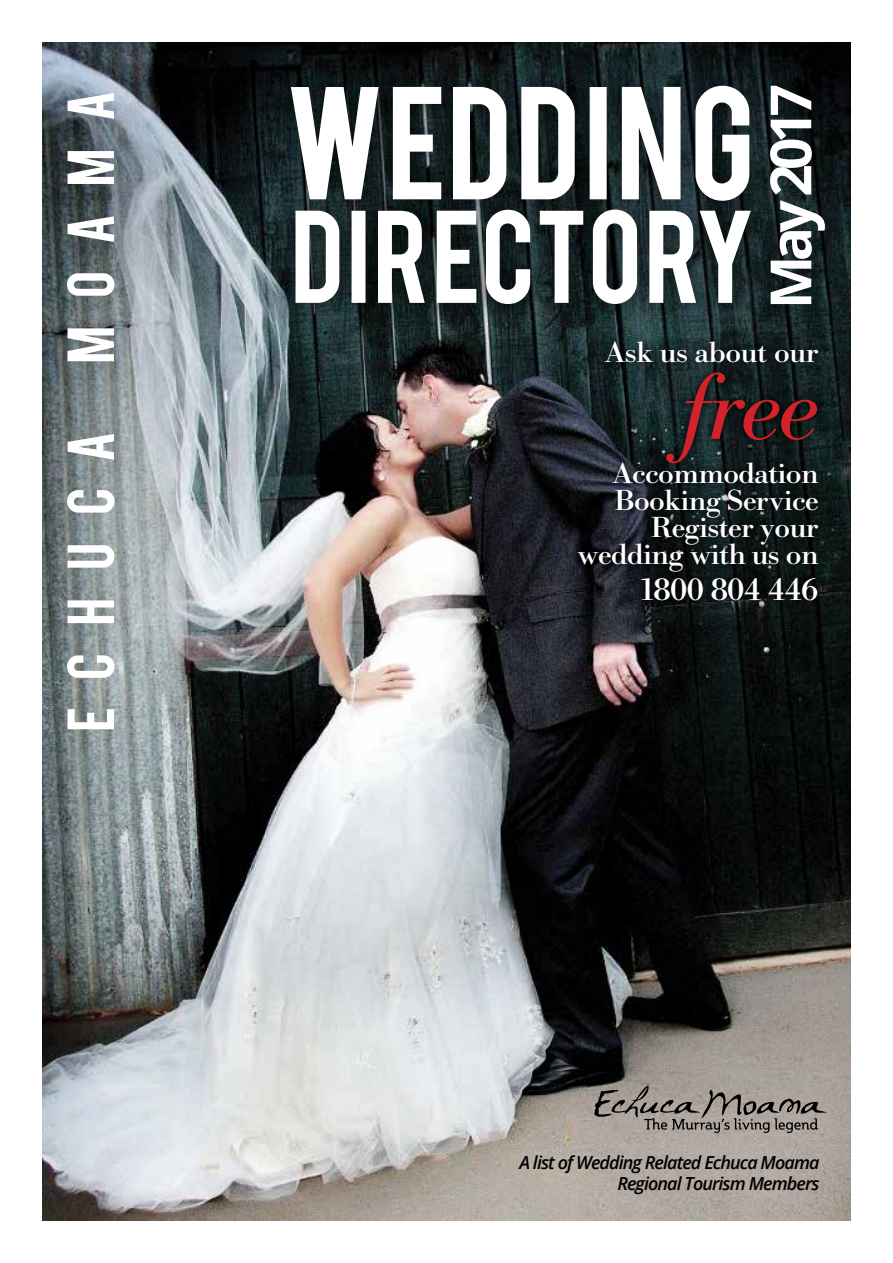
<style>
.page{position:relative;width:893px;height:1263px;background:#fff}
.page>*{position:absolute;margin:0;border:0;box-sizing:border-box;transform-origin:0 0}
.t1{font:italic 95.4px "Bodoni Classico";color:#d2232a}
.t2{font:700 32.85px "Bodoni Classico";letter-spacing:-.01em;color:#fff}
.t3{font:700 29.85px/27px "Bodoni Classico";letter-spacing:-.01em;color:#fff;text-align:right}
.t4{font:italic 600 18px/21px "Open Sans";letter-spacing:-.05em;color:#000;text-align:right}
</style>
<div class="page">
<img style="left:43px;top:43px;width:807px;height:1177px">
<svg style="left:571px;top:334px;width:254px;height:274px"></svg>
<svg style="left:594px;top:1085px;width:232px;height:48px"></svg>
<svg style="left:67px;top:93px;width:48px;height:636px"></svg>
<div style="left:269px;top:63px;width:504px;height:264px;background:#000;opacity:.75"></div>
<svg style="left:295px;top:210px;width:456px;height:94px"></svg>
<svg style="left:291px;top:86px;width:458px;height:115px"></svg>
<svg style="left:770px;top:86px;width:55px;height:218px"></svg>
<p class="t3" style="left:605px;top:339px;width:215px">Ask us about our</p>
<h1 class="t1" style="left:682px;top:350px;width:138px">free</h1>
<p class="t3" style="left:577px;top:459px;width:243px">Accommodation<br>Booking Service<br>Register your wedding with us on</p>
<p class="t2" style="left:639px;top:570px;width:181px">1800 804 446</p>
<p class="t4" style="left:519px;top:1151px;width:302px">A list of Wedding Related Echuca Moama<br>Regional Tourism Members</p>
</div>
